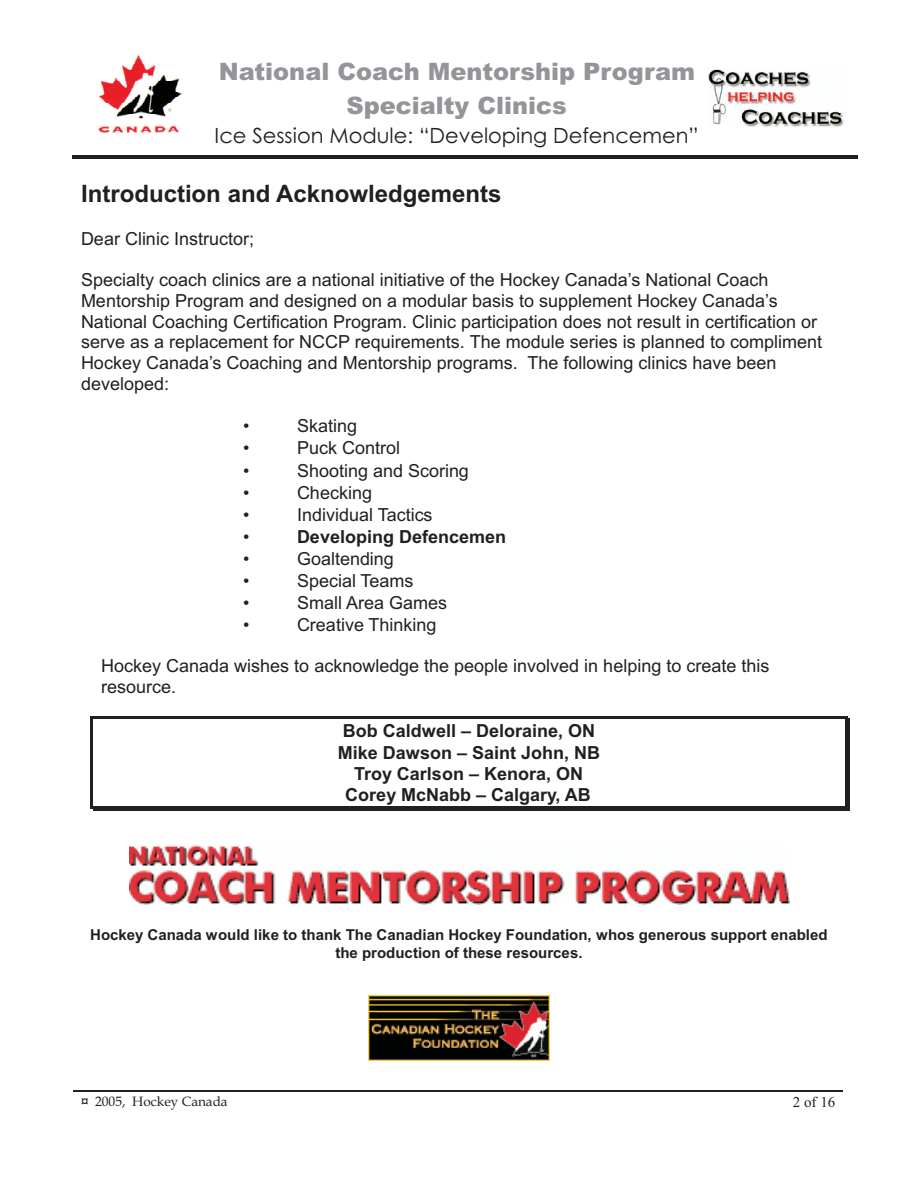
<style>
.page{position:relative;width:918px;height:1188px;background:#fff}
.page>*{position:absolute;margin:0;border:0;box-sizing:border-box;transform-origin:0 0}
.t1{font:900 24px/33.9px "Arial";color:#939598;text-align:center}
.t2{font:700 24px "Arial";color:#231f20}
.t3{font:21px "Century Gothic";color:#231f20}
.t4{font:18px/20.7px "Arial";color:#231f20}
.t5{font:700 18px/21.1px "Arial";color:#231f20;text-align:center}
.t6{font:700 15px/17.5px "Arial";color:#231f20;text-align:center}
.t7{font:15px "Times New Roman";color:#231f20}
.t8{font:13.5px "Book Antiqua";color:#231f20}
.s1{font-family:"Arial"}
</style>
<div class="page">
<img style="left:96px;top:54px;width:86px;height:79px">
<hr style="left:72px;top:158px;width:133px;height:1px;background:#231f20">
<hr style="left:72px;top:155px;width:133px;height:2px;background:#231f20">
<hr style="left:204px;top:158px;width:505px;height:1px;background:#231f20">
<hr style="left:207px;top:155px;width:502px;height:2px;background:#231f20">
<hr style="left:708px;top:158px;width:150px;height:1px;background:#231f20">
<hr style="left:711px;top:155px;width:147px;height:2px;background:#231f20">
<hr style="left:73px;top:1091px;width:515px;height:1px;background:#231f20">
<hr style="left:588px;top:1091px;width:255px;height:1px;background:#231f20">
<img style="left:708px;top:69px;width:136px;height:58px">
<hr style="left:91px;top:716px;width:756px;height:3px;background:#231f20">
<hr style="left:91px;top:719px;width:2px;height:22px;background:#231f20">
<div style="left:845px;top:719px;width:5px;height:22px;background:#231f20"></div>
<hr style="left:91px;top:741px;width:2px;height:21px;background:#231f20">
<div style="left:845px;top:741px;width:5px;height:21px;background:#231f20"></div>
<hr style="left:91px;top:762px;width:2px;height:22px;background:#231f20">
<div style="left:845px;top:762px;width:5px;height:22px;background:#231f20"></div>
<div style="left:93px;top:806px;width:752px;height:5px;background:#231f20"></div>
<svg style="left:845px;top:806px;width:5px;height:5px"></svg>
<hr style="left:91px;top:784px;width:2px;height:22px;background:#231f20">
<div style="left:845px;top:784px;width:5px;height:22px;background:#231f20"></div>
<img style="left:129px;top:845px;width:660px;height:60px">
<img style="left:368px;top:996px;width:182px;height:65px">
<h1 class="t1" style="left:219px;top:57px;width:478px">National Coach Mentorship Program<br>Specialty Clinics</h1>
<p class="t3" style="left:215px;top:127px;width:486px">Ice Session Module: “Developing Defencemen”</p>
<h1 class="t2" style="left:81px;top:185px;width:422px">Introduction and Acknowledgements</h1>
<p class="t4" style="left:81px;top:230px;width:175px">Dear Clinic Instructor;</p>
<p class="t4" style="left:81px;top:271px;width:743px">Specialty coach clinics are a national initiative of the Hockey Canada’s National Coach Mentorship Program and designed on a modular basis to supplement Hockey Canada’s National Coaching Certification Program. Clinic participation does not result in certification or serve as a replacement for NCCP requirements. The module series is planned to compliment Hockey Canada’s Coaching and Mentorship programs. The following clinics have been developed:</p>
<p class="t4" style="left:243px;top:417px;width:8px">•</p>
<p class="t4" style="left:297px;top:417px;width:62px">Skating</p>
<p class="t4" style="left:243px;top:439px;width:8px">•</p>
<p class="t4" style="left:297px;top:439px;width:105px">Puck Control</p>
<p class="t4" style="left:243px;top:462px;width:8px">•</p>
<p class="t4" style="left:297px;top:462px;width:173px">Shooting and Scoring</p>
<p class="t4" style="left:243px;top:484px;width:8px">•</p>
<p class="t4" style="left:297px;top:484px;width:77px">Checking</p>
<p class="t4" style="left:243px;top:506px;width:8px">•</p>
<p class="t4" style="left:297px;top:506px;width:137px">Individual Tactics</p>
<p class="t4" style="left:243px;top:528px;width:8px">•</p>
<p class="t5" style="left:297px;top:527px;width:211px">Developing Defencemen</p>
<p class="t4" style="left:243px;top:550px;width:8px">•</p>
<p class="t4" style="left:297px;top:550px;width:98px">Goaltending</p>
<p class="t4" style="left:243px;top:572px;width:8px">•</p>
<p class="t4" style="left:297px;top:572px;width:118px">Special Teams</p>
<p class="t4" style="left:243px;top:594px;width:8px">•</p>
<p class="t4" style="left:297px;top:594px;width:152px">Small Area Games</p>
<p class="t4" style="left:243px;top:616px;width:8px">•</p>
<p class="t4" style="left:297px;top:616px;width:141px">Creative Thinking</p>
<p class="t4" style="left:101px;top:657px;width:670px">Hockey Canada wishes to acknowledge the people involved in helping to create this resource.</p>
<p class="t5" style="left:338px;top:722px;width:264px">Bob Caldwell – Deloraine, ON<br>Mike Dawson – Saint John, NB<br>Troy Carlson – Kenora, ON<br>Corey McNabb – Calgary, AB</p>
<p class="t6" style="left:90px;top:928px;width:739px">Hockey Canada would like to thank The Canadian Hockey Foundation, whos generous support enabled the production of these resources.</p>
<p class="t8" style="left:81px;top:1096px;width:148px"><span class="s1">¤</span> 2005, Hockey Canada</p>
<p class="t7" style="left:793px;top:1096px;width:44px">2 of 16</p>
</div>
